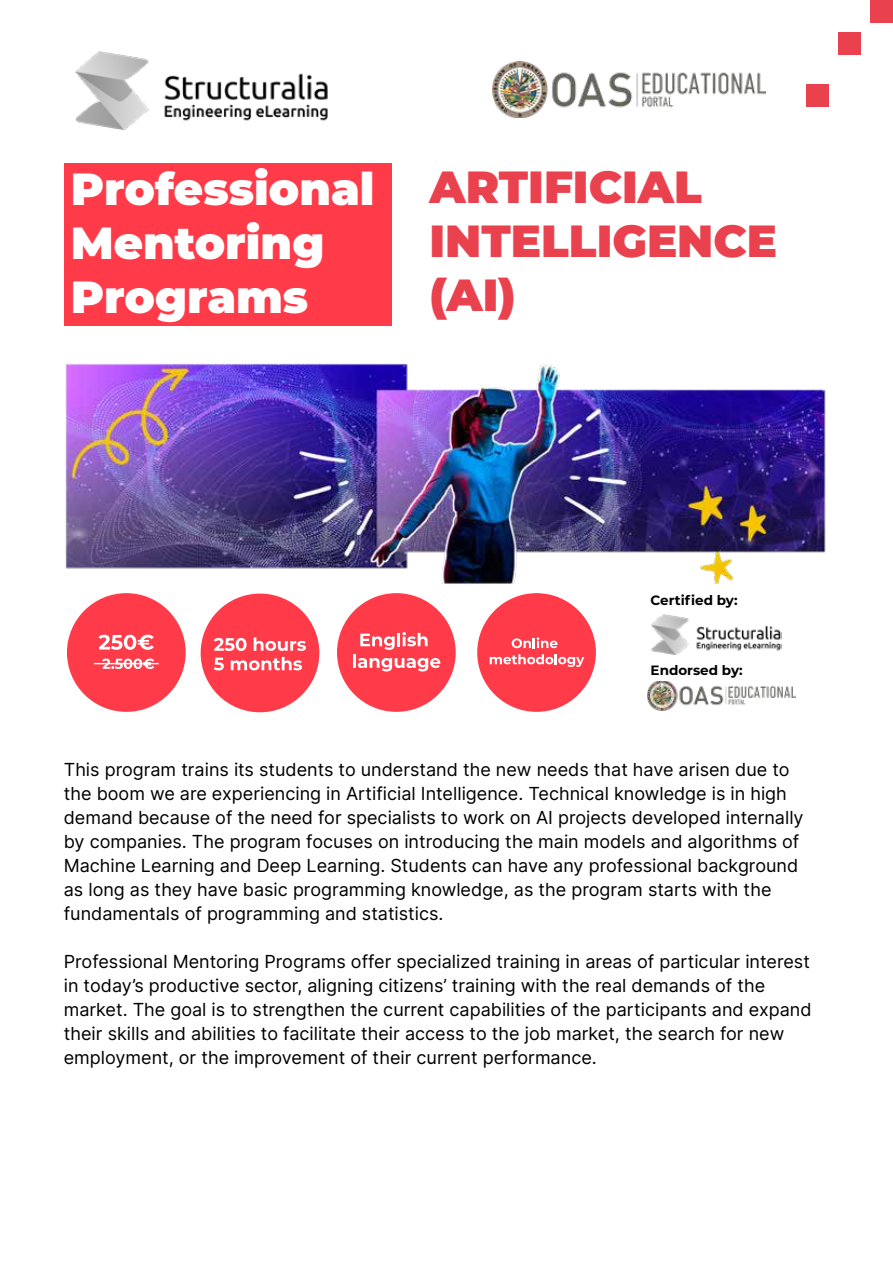
<style>
.page{position:relative;width:893px;height:1263px;background:#fff}
.page>*{position:absolute;margin:0;border:0;box-sizing:border-box;transform-origin:0 0}
.t1{font:900 45px/54px "Montserrat";color:#fff}
.t2{font:900 45px/54px "Montserrat";color:#e9424e}
.t3{font:18px/24px "Inter";color:#000}
.t4{font:700 13.5px "Montserrat";color:#000}
</style>
<div class="page">
<div style="left:64px;top:163px;width:327px;height:163px;background:#ff3b49"></div>
<div style="left:870px;top:0;width:23px;height:23px;background:#e9424e"></div>
<div style="left:838px;top:32px;width:23px;height:23px;background:#e9424e"></div>
<div style="left:806px;top:84px;width:23px;height:23px;background:#e9424e"></div>
<img style="left:75px;top:52px;width:253px;height:78px">
<img style="left:652px;top:615px;width:129px;height:39px">
<img style="left:648px;top:682px;width:148px;height:29px">
<img style="left:492px;top:61px;width:273px;height:57px">
<img style="left:65px;top:363px;width:761px;height:221px">
<div style="left:201px;top:594px;width:118px;height:118px;background:#ff3b4a;border-radius:50%"></div>
<div style="left:67px;top:593px;width:119px;height:119px;background:#ff3b4a;border-radius:50%"></div>
<div style="left:337px;top:593px;width:119px;height:119px;background:#ff3b4a;border-radius:50%"></div>
<div style="left:477px;top:593px;width:119px;height:119px;background:#ff3b4a;border-radius:50%"></div>
<svg style="left:214px;top:638px;width:33px;height:13px"></svg>
<svg style="left:254px;top:637px;width:52px;height:14px"></svg>
<svg style="left:214px;top:658px;width:10px;height:12px"></svg>
<svg style="left:231px;top:657px;width:71px;height:13px"></svg>
<svg style="left:360px;top:632px;width:68px;height:18px"></svg>
<hr style="left:353px;top:654px;width:3px;height:14px;background:#fff">
<svg style="left:358px;top:658px;width:82px;height:13px"></svg>
<svg style="left:512px;top:637px;width:46px;height:11px"></svg>
<svg style="left:490px;top:654px;width:94px;height:13px"></svg>
<svg style="left:98px;top:635px;width:56px;height:15px"></svg>
<svg style="left:102px;top:658px;width:52px;height:11px"></svg>
<hr style="left:94px;top:663px;width:65px;height:1px;background:#fff">
<h1 class="t1" style="left:71px;top:159px;width:305px">Professional<br>Mentoring<br>Programs</h1>
<h1 class="t2" style="left:429px;top:157px;width:349px">ARTIFICIAL<br>INTELLIGENCE (AI)</h1>
<p class="t4" style="left:651px;top:590px;width:88px">Certified by:</p>
<p class="t4" style="left:651px;top:660px;width:94px">Endorsed by:</p>
<p class="t3" style="left:64px;top:756px;width:741px">This program trains its students to understand the new needs that have arisen due to the boom we are experiencing in Artificial Intelligence. Technical knowledge is in high demand because of the need for specialists to work on AI projects developed internally by companies. The program focuses on introducing the main models and algorithms of Machine Learning and Deep Learning. Students can have any professional background as long as they have basic programming knowledge, as the program starts with the fundamentals of programming and statistics.</p>
<p class="t3" style="left:64px;top:948px;width:749px">Professional Mentoring Programs offer specialized training in areas of particular interest in today’s productive sector, aligning citizens’ training with the real demands of the market. The goal is to strengthen the current capabilities of the participants and expand their skills and abilities to facilitate their access to the job market, the search for new employment, or the improvement of their current performance.</p>
</div>
